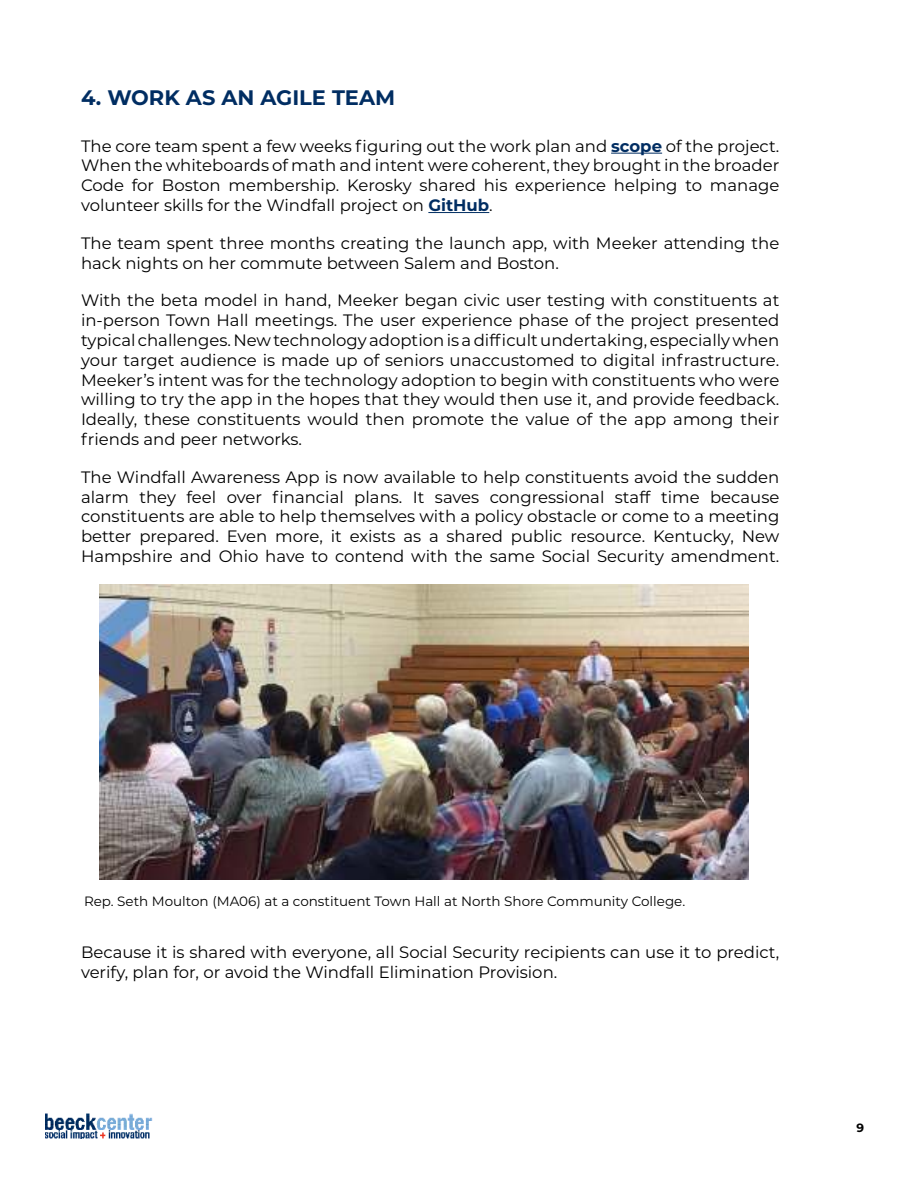
<style>
.page{position:relative;width:918px;height:1188px;background:#fff}
.page>*{position:absolute;margin:0;border:0;box-sizing:border-box;transform-origin:0 0}
.t1{font:700 21px "Montserrat";color:#002d62}
.t2{font:16.5px/19.8px "Montserrat";color:#000;text-align:justify}
.t3{font:13.5px "Montserrat";color:#000}
.t4{font:700 12px "Montserrat";color:#000}
.s1{font-weight:700;color:#002d62}
</style>
<div class="page">
<img style="left:45px;top:1113px;width:108px;height:26px">
<hr style="left:611px;top:153px;width:51px;height:1px;background:#002d62">
<hr style="left:428px;top:212px;width:61px;height:1px;background:#002d62">
<img style="left:99px;top:585px;width:650px;height:295px">
<p class="t1" style="left:81px;top:88px;width:316px">4. WORK AS AN AGILE TEAM</p>
<p class="t2" style="left:81px;top:136px;width:700px">The core team spent a few weeks figuring out the work plan and <span class="s1">scope</span> of the project.<br>When the whiteboards of math and intent were coherent, they brought in the broader Code for Boston membership. Kerosky shared his experience helping to manage volunteer skills for the Windfall project on <span class="s1">GitHub</span>.</p>
<p class="t2" style="left:81px;top:233px;width:700px">The team spent three months creating the launch app, with Meeker attending the hack nights on her commute between Salem and Boston.</p>
<p class="t2" style="left:81px;top:291px;width:700px">With the beta model in hand, Meeker began civic user testing with constituents at in-person Town Hall meetings. The user experience phase of the project presented typical challenges. New technology adoption is a difficult undertaking, especially when your target audience is made up of seniors unaccustomed to digital infrastructure.<br>Meeker’s intent was for the technology adoption to begin with constituents who were willing to try the app in the hopes that they would then use it, and provide feedback.<br>Ideally, these constituents would then promote the value of the app among their friends and peer networks.</p>
<p class="t2" style="left:81px;top:467px;width:700px">The Windfall Awareness App is now available to help constituents avoid the sudden alarm they feel over financial plans. It saves congressional staff time because constituents are able to help themselves with a policy obstacle or come to a meeting better prepared. Even more, it exists as a shared public resource. Kentucky, New Hampshire and Ohio have to contend with the same Social Security amendment.</p>
<p class="t3" style="left:84px;top:895px;width:603px">Rep. Seth Moulton (MA06) at a constituent Town Hall at North Shore Community College.</p>
<p class="t2" style="left:81px;top:943px;width:700px">Because it is shared with everyone, all Social Security recipients can use it to predict, verify, plan for, or avoid the Windfall Elimination Provision.</p>
<p class="t4" style="left:856px;top:1123px;width:9px">9</p>
</div>
